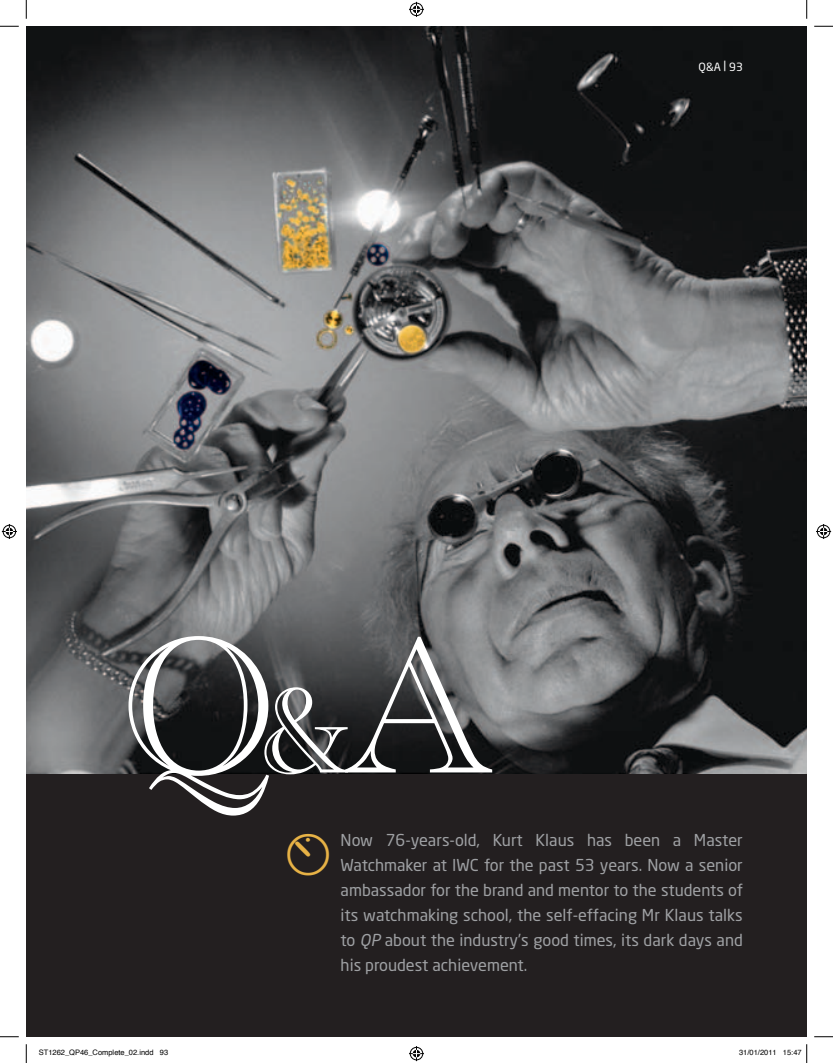
<style>
.page{position:relative;width:833px;height:1063px;background:#fff}
.page>*{position:absolute;margin:0;border:0;box-sizing:border-box;transform-origin:0 0}
.t1{font:199.62px "Academy Engraved Let Plain";color:#fff}
.t2{font:41.5px "QP Normal";color:#e7b246}
.t3{font:16.25px/25px "Neo Sans";color:#9fa1a4;text-align:justify}
.t4{font:11.25px "Neo Sans";color:#fff}
.t5{font:7.5px "Helvetica";color:#000}
.s1{font-size:125px}
.s2{font-style:italic}
</style>
<div class="page">
<div style="left:26px;top:26px;width:780px;height:1010px;background:#231f20"></div>
<img style="left:26px;top:26px;width:780px;height:747px">
<svg style="left:0;top:25px;width:19px;height:2px"></svg>
<svg style="left:814px;top:25px;width:18px;height:2px"></svg>
<svg style="left:0;top:1036px;width:19px;height:1px"></svg>
<svg style="left:814px;top:1036px;width:18px;height:1px"></svg>
<svg style="left:25px;top:0;width:2px;height:19px"></svg>
<svg style="left:25px;top:1044px;width:2px;height:18px"></svg>
<svg style="left:806px;top:0;width:1px;height:19px"></svg>
<svg style="left:409px;top:2px;width:15px;height:15px"></svg>
<svg style="left:409px;top:1046px;width:15px;height:14px"></svg>
<svg style="left:2px;top:524px;width:15px;height:15px"></svg>
<svg style="left:816px;top:524px;width:14px;height:15px"></svg>
<svg style="left:806px;top:1044px;width:1px;height:18px"></svg>
<p class="t4" style="left:698px;top:59px;width:46px">Q&amp;A | 93</p>
<h1 class="t1" style="left:122px;top:558px;width:373px">Q<span class="s1">&amp;</span>A</h1>
<h2 class="t2" style="left:287px;top:833px;width:43px">8</h2>
<p class="t3" style="left:340px;top:827px;width:403px">Now 76-years-old, Kurt Klaus has been a Master Watchmaker at IWC for the past 53 years. Now a senior ambassador for the brand and mentor to the students of its watchmaking school, the self-effacing Mr Klaus talks to <span class="s2">QP</span> about the industry’s good times, its dark days and his proudest achievement.</p>
<p class="t5" style="left:39px;top:1046px;width:131px">ST1262_QP46_Complete_02.indd 93</p>
<p class="t5" style="left:738px;top:1046px;width:64px">31/01/2011 15:47</p>
</div>
